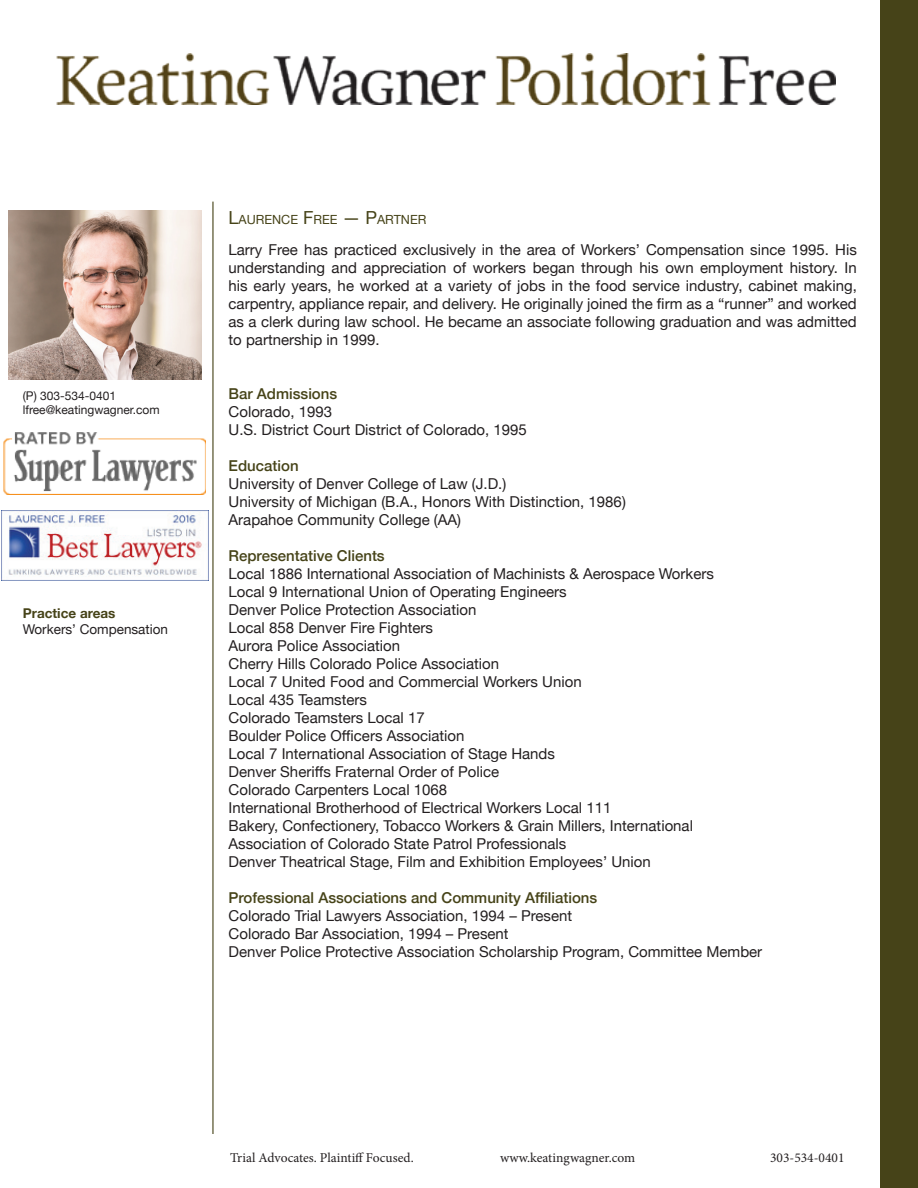
<style>
.page{position:relative;width:918px;height:1188px;background:#fff}
.page>*{position:absolute;margin:0;border:0;box-sizing:border-box;transform-origin:0 0}
.t1{font:15px/18px "Helvetica Neue";color:#231f20}
.t2{font:500 15px "Helvetica Neue";color:#464318}
.t3{font:13.5px "Minion Pro";color:#231f20}
.t4{font:13.5px "Helvetica Neue";color:#231f20}
.t5{font:700 13.5px "Helvetica Neue";color:#464318}
.t6{font:12.6px "Helvetica Neue";color:#464318}
.t7{font:12px/14.4px "Helvetica Neue";color:#231f20}
.s1{font-size:18px}
</style>
<div class="page">
<hr style="left:212px;top:202px;width:2px;height:932px;background:#464318">
<img style="left:56px;top:54px;width:779px;height:51px">
<img style="left:9px;top:210px;width:192px;height:170px">
<div style="left:881px;top:0;width:37px;height:1188px;background:#464318"></div>
<img style="left:3px;top:432px;width:202px;height:63px">
<img style="left:2px;top:511px;width:207px;height:70px">
<p class="t7" style="left:23px;top:389px;width:138px">(P) 303-534-0401 lfree@keatingwagner.com</p>
<p class="t5" style="left:23px;top:602px;width:94px">Practice areas</p>
<p class="t4" style="left:23px;top:619px;width:147px">Workers’ Compensation</p>
<p class="t6" style="left:229px;top:210px;width:199px"><span class="s1">L</span>AURENCE <span class="s1">F</span>REE <span class="s1">— P</span>ARTNER</p>
<p class="t1" style="left:229px;top:242px;width:630px;text-align:justify">Larry Free has practiced exclusively in the area of Workers’ Compensation since 1995. His understanding and appreciation of workers began through his own employment history. In his early years, he worked at a variety of jobs in the food service industry, cabinet making, carpentry, appliance repair, and delivery. He originally joined the firm as a “runner” and worked as a clerk during law school. He became an associate following graduation and was admitted to partnership in 1999.</p>
<p class="t2" style="left:229px;top:382px;width:110px">Bar Admissions</p>
<p class="t1" style="left:229px;top:404px;width:300px">Colorado, 1993<br>U.S. District Court District of Colorado, 1995</p>
<p class="t2" style="left:229px;top:454px;width:72px">Education</p>
<p class="t1" style="left:229px;top:476px;width:399px">University of Denver College of Law (J.D.)<br>University of Michigan (B.A., Honors With Distinction, 1986)<br>Arapahoe Community College (AA)</p>
<p class="t2" style="left:229px;top:544px;width:158px">Representative Clients</p>
<p class="t1" style="left:229px;top:566px;width:487px">Local 1886 International Association of Machinists &amp; Aerospace Workers Local 9 International Union of Operating Engineers<br>Denver Police Protection Association<br>Local 858 Denver Fire Fighters<br>Aurora Police Association<br>Cherry Hills Colorado Police Association<br>Local 7 United Food and Commercial Workers Union<br>Local 435 Teamsters<br>Colorado Teamsters Local 17<br>Boulder Police Officers Association<br>Local 7 International Association of Stage Hands<br>Denver Sheriffs Fraternal Order of Police<br>Colorado Carpenters Local 1068<br>International Brotherhood of Electrical Workers Local 111<br>Bakery, Confectionery, Tobacco Workers &amp; Grain Millers, International Association of Colorado State Patrol Professionals<br>Denver Theatrical Stage, Film and Exhibition Employees’ Union</p>
<p class="t2" style="left:229px;top:886px;width:370px">Professional Associations and Community Affiliations</p>
<p class="t1" style="left:229px;top:908px;width:535px">Colorado Trial Lawyers Association, 1994 – Present<br>Colorado Bar Association, 1994 – Present<br>Denver Police Protective Association Scholarship Program, Committee Member</p>
<p class="t3" style="left:230px;top:1148px;width:185px">Trial Advocates. Plaintiff Focused.</p>
<p class="t3" style="left:500px;top:1148px;width:137px">www.keatingwagner.com</p>
<p class="t3" style="left:770px;top:1148px;width:76px">303-534-0401</p>
</div>
